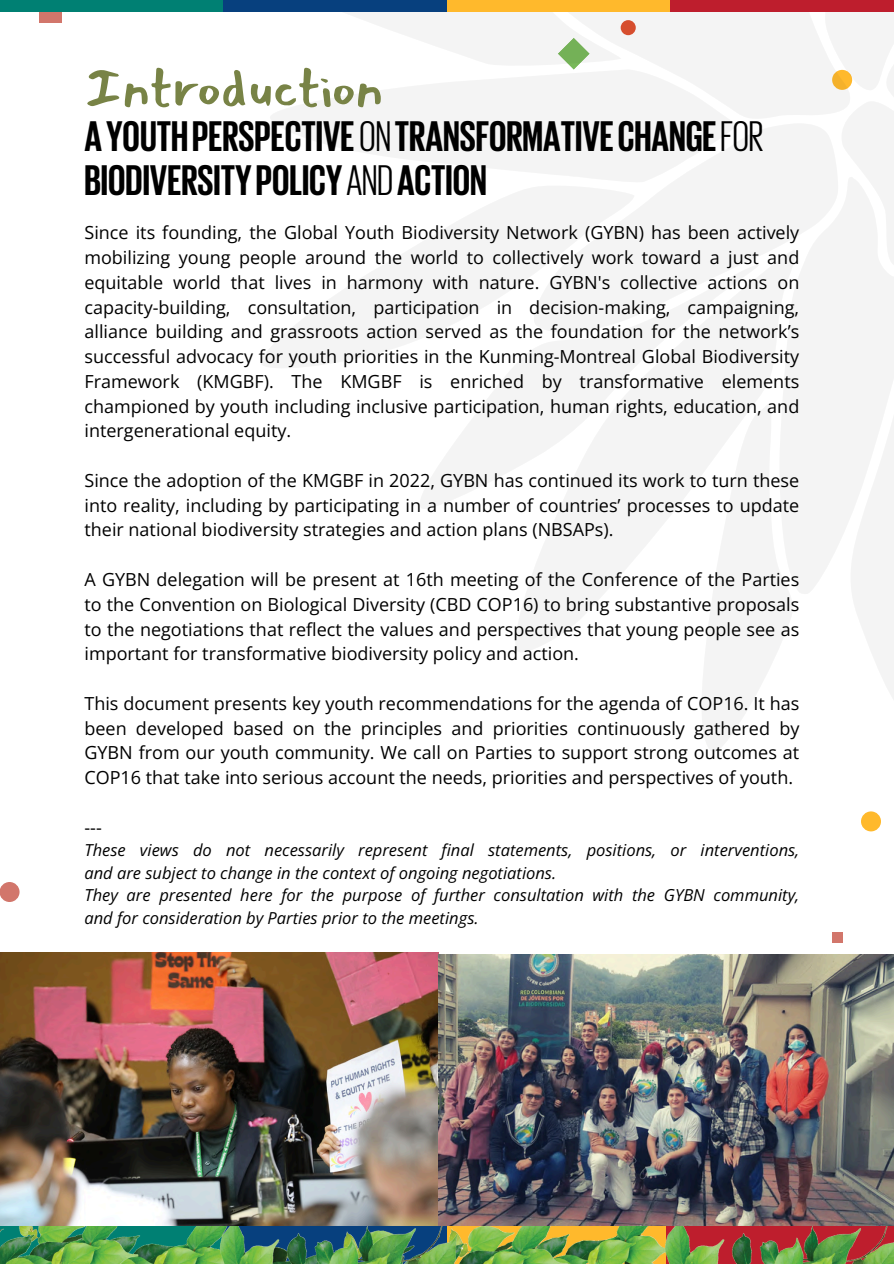
<style>
.page{position:relative;width:894px;height:1264px;background:#fff}
.page>*{position:absolute;margin:0;border:0;box-sizing:border-box;transform-origin:0 0}
.t1{font:54.6px "Mansalva";color:#788346}
.t2{font:700 43.8px/43.8px "Giorgio Sans Trial";color:#000}
.t3{font:18px/24.8px "Open Sans";color:#000;text-align:justify}
.t4{font:italic 16.5px/22.5px "Open Sans";color:#000}
.s1{font-weight:400}
</style>
<div class="page">
<div style="left:39px;top:0;width:22px;height:23px;background:#d2766b"></div>
<div style="left:831px;top:932px;width:10px;height:10px;background:#d2766b"></div>
<div style="left:860px;top:811px;width:20px;height:20px;background:#ffb92c;border-radius:50%"></div>
<div style="left:0;top:882px;width:20px;height:20px;background:#d2766b;border-radius:50%"></div>
<svg style="left:261px;top:267px;width:154px;height:101px;fill:#f4f4f4"></svg>
<svg style="left:415px;top:267px;width:93px;height:242px"></svg>
<svg style="left:702px;top:657px;width:72px;height:95px"></svg>
<svg style="left:508px;top:267px;width:284px;height:390px;fill:#f4f4f4"></svg>
<svg style="left:852px;top:594px;width:41px;height:103px"></svg>
<svg style="left:530px;top:267px;width:248px;height:70px;fill:#f4f4f4"></svg>
<svg style="left:778px;top:267px;width:115px;height:327px;fill:#f4f4f4"></svg>
<svg style="left:270px;top:12px;width:623px;height:255px"></svg>
<div style="left:0;top:0;width:223px;height:12px;background:#008073"></div>
<div style="left:446px;top:0;width:224px;height:12px;background:#ffb92c"></div>
<div style="left:223px;top:0;width:223px;height:12px;background:#07407e"></div>
<div style="left:670px;top:0;width:223px;height:12px;background:#be1e2d"></div>
<img style="left:0;top:1224px;width:893px;height:39px">
<img style="left:0;top:952px;width:438px;height:272px">
<img style="left:438px;top:954px;width:455px;height:270px">
<h1 class="t1" style="left:84px;top:58px;width:300px">Introduction</h1>
<h2 class="t2" style="left:84px;top:111px;width:680px">AYOUTHPERSPECTIVE<span class="s1">ON</span>TRANSFORMATIVECHANGE<span class="s1">FOR<br></span>BIODIVERSITYPOLICY<span class="s1">AND</span>ACTION</h2>
<p class="t3" style="left:84px;top:220px;width:716px">Since its founding, the Global Youth Biodiversity Network (GYBN) has been actively mobilizing young people around the world to collectively work toward a just and equitable world that lives in harmony with nature. GYBN's collective actions on capacity-building, consultation, participation in decision-making, campaigning, alliance building and grassroots action served as the foundation for the network’s successful advocacy for youth priorities in the Kunming-Montreal Global Biodiversity Framework (KMGBF). The KMGBF is enriched by transformative elements championed by youth including inclusive participation, human rights, education, and intergenerational equity.</p>
<p class="t3" style="left:84px;top:467px;width:716px">Since the adoption of the KMGBF in 2022, GYBN has continued its work to turn these into reality, including by participating in a number of countries’ processes to update their national biodiversity strategies and action plans (NBSAPs).</p>
<p class="t3" style="left:84px;top:566px;width:716px">A GYBN delegation will be present at 16th meeting of the Conference of the Parties to the Convention on Biological Diversity (CBD COP16) to bring substantive proposals to the negotiations that reflect the values and perspectives that young people see as important for transformative biodiversity policy and action.</p>
<p class="t3" style="left:84px;top:690px;width:716px">This document presents key youth recommendations for the agenda of COP16. It has been developed based on the principles and priorities continuously gathered by GYBN from our youth community. We call on Parties to support strong outcomes at COP16 that take into serious account the needs, priorities and perspectives of youth.</p>
<p class="t3" style="left:84px;top:814px;width:19px">---</p>
<p class="t4" style="left:84px;top:838px;width:716px">These views do not necessarily represent final statements, positions, or interventions, and are subject to change in the context of ongoing negotiations.</p>
<p class="t4" style="left:84px;top:883px;width:716px">They are presented here for the purpose of further consultation with the GYBN community, and for consideration by Parties prior to the meetings.</p>
</div>
